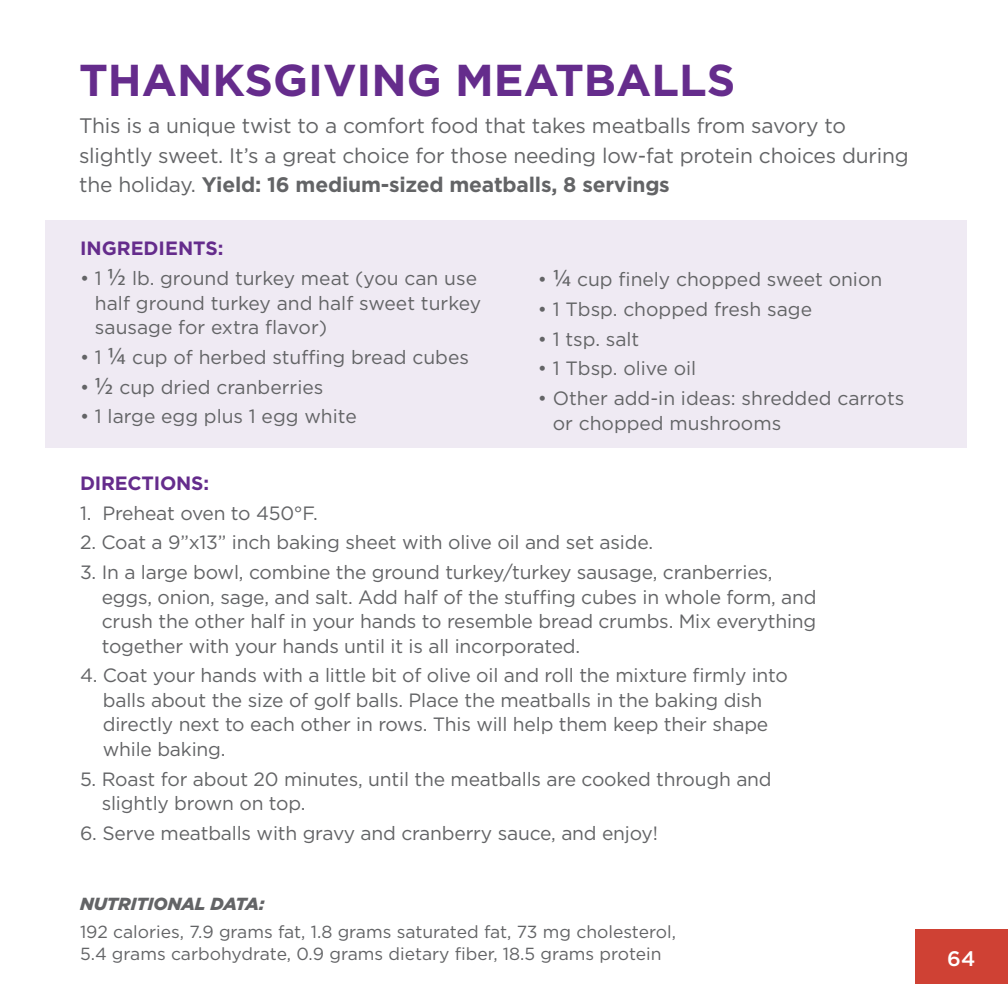
<style>
.page{position:relative;width:1008px;height:1008px;background:#fff}
.page>*{position:absolute;margin:0;border:0;box-sizing:border-box;transform-origin:0 0}
.t1{font:700 44.62px "Gotham";color:#652c8c}
.t2{font:21px/29.8px "Gotham";letter-spacing:-.01em;color:#636466}
.t3{font:500 21px "Gotham";color:#fff}
.t4{font:19.25px/24.5px "Gotham";letter-spacing:-.01em;color:#636466}
.t5{font:700 19.25px "Gotham";letter-spacing:-.01em;color:#652c8c}
.t6{font:17.5px/22.8px "Gotham";color:#636466}
.t7{font:italic 900 17.5px "Gotham";color:#636466}
.s1{font-weight:700}
.s2{font-family:"Myriad Pro";font-size:24.5px}
</style>
<div class="page">
<div style="left:916px;top:930px;width:92px;height:54px;background:#cf4134"></div>
<div style="left:45px;top:220px;width:922px;height:228px;background:#efeaf3"></div>
<h1 class="t1" style="left:79px;top:55px;width:658px">THANKSGIVING MEATBALLS</h1>
<p class="t2" style="left:79px;top:110px;width:831px">This is a unique twist to a comfort food that takes meatballs from savory to slightly sweet. It’s a great choice for those needing low-fat protein choices during the holiday. <span class="s1">Yield: 16 medium-sized meatballs, 8 servings</span></p>
<p class="t5" style="left:80px;top:237px;width:145px">INGREDIENTS:</p>
<p class="t4" style="left:95px;top:266px;width:388px;text-indent:-15px">• 1 <span class="s2">1/2</span> lb. ground turkey meat (you can use half ground turkey and half sweet turkey sausage for extra flavor)</p>
<p class="t4" style="left:80px;top:344px;width:391px">• 1 <span class="s2">1/4</span> cup of herbed stuffing bread cubes</p>
<p class="t4" style="left:80px;top:374px;width:245px">• <span class="s2">1/2</span> cup dried cranberries</p>
<p class="t4" style="left:80px;top:404px;width:278px">• 1 large egg plus 1 egg white</p>
<p class="t4" style="left:538px;top:267px;width:346px">• <span class="s2">1/4</span> cup finely chopped sweet onion</p>
<p class="t4" style="left:538px;top:296px;width:276px">• 1 Tbsp. chopped fresh sage</p>
<p class="t4" style="left:538px;top:326px;width:103px">• 1 tsp. salt</p>
<p class="t4" style="left:538px;top:356px;width:160px">• 1 Tbsp. olive oil</p>
<p class="t4" style="left:553px;top:386px;width:353px;text-indent:-15px">• Other add-in ideas: shredded carrots or chopped mushrooms</p>
<p class="t5" style="left:80px;top:472px;width:131px">DIRECTIONS:</p>
<p class="t4" style="left:80px;top:500px;width:239px">1. Preheat oven to 450°F.</p>
<p class="t4" style="left:80px;top:530px;width:575px">2. Coat a 9”x13” inch baking sheet with olive oil and set aside.</p>
<p class="t4" style="left:102px;top:560px;width:716px;text-indent:-22px">3. In a large bowl, combine the ground turkey/turkey sausage, cranberries, eggs, onion, sage, and salt. Add half of the stuffing cubes in whole form, and crush the other half in your hands to resemble bread crumbs. Mix everything together with your hands until it is all incorporated.</p>
<p class="t4" style="left:103px;top:663px;width:687px;text-indent:-23px">4. Coat your hands with a little bit of olive oil and roll the mixture firmly into balls about the size of golf balls. Place the meatballs in the baking dish directly next to each other in rows. This will help them keep their shape while baking.</p>
<p class="t4" style="left:102px;top:766px;width:672px;text-indent:-22px">5. Roast for about 20 minutes, until the meatballs are cooked through and slightly brown on top.</p>
<p class="t4" style="left:80px;top:820px;width:579px">6. Serve meatballs with gravy and cranberry sauce, and enjoy!</p>
<p class="t7" style="left:80px;top:893px;width:186px">NUTRITIONAL DATA:</p>
<p class="t6" style="left:80px;top:920px;width:598px">192 calories, 7.9 grams fat, 1.8 grams saturated fat, 73 mg cholesterol,<br>5.4 grams carbohydrate, 0.9 grams dietary fiber, 18.5 grams protein</p>
<p class="t3" style="left:947px;top:946px;width:30px">64</p>
</div>
